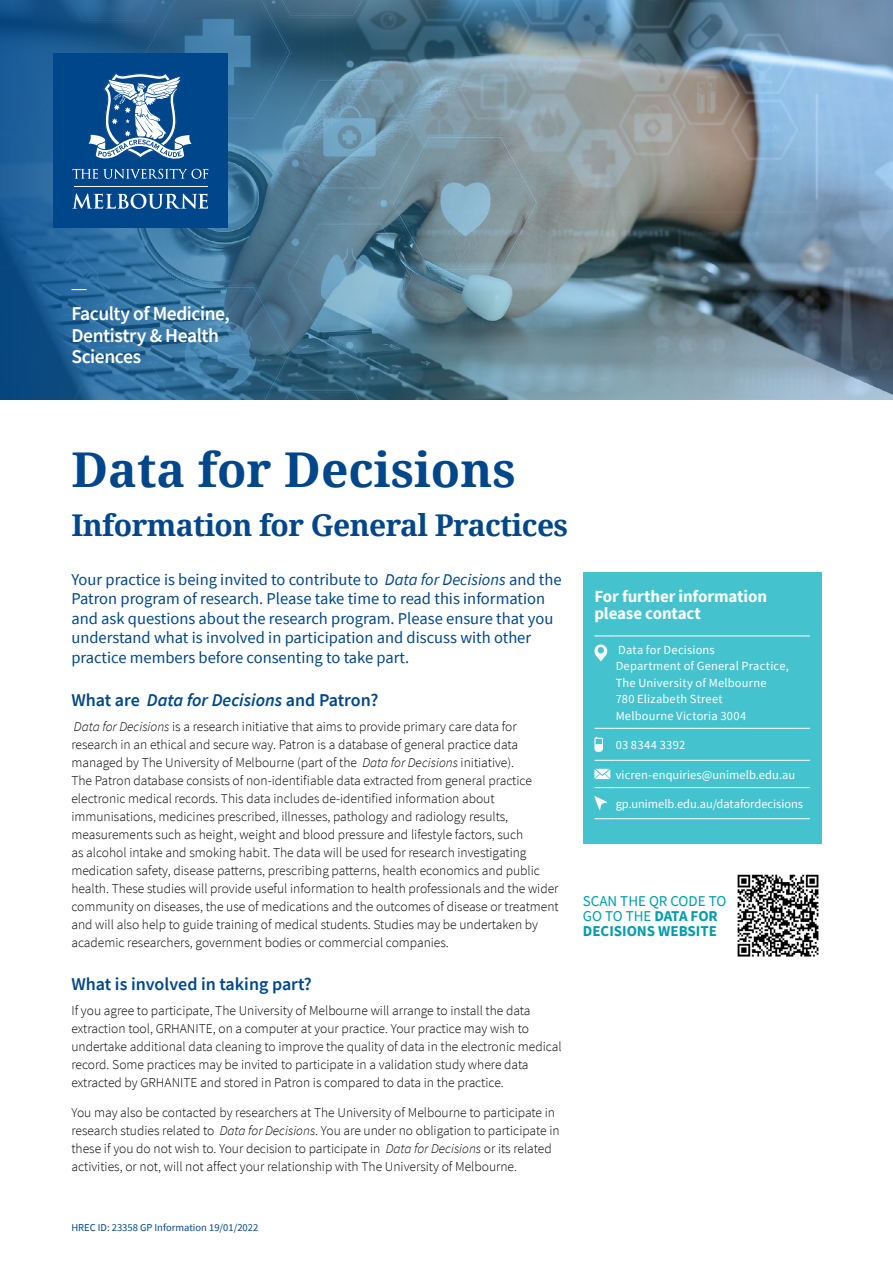
<style>
.page{position:relative;width:893px;height:1263px;background:#fff}
.page>*{position:absolute;margin:0;border:0;box-sizing:border-box;transform-origin:0 0}
.t1{font:700 48px "Noto Serif";color:#00468b}
.t2{font:700 30px "Noto Serif";letter-spacing:-.02em;color:#00468b}
.Identifier{font:600 19.5px/21.1px "Source Sans Pro";letter-spacing:-.025em;color:#fff}
.t3{font:600 18px "Source Sans Pro";color:#00468b}
.UoM_CG_2022_-_body_w{font:700 16.95px/17.2px "Source Sans Pro";letter-spacing:-.01em;color:#fff}
.t4{font:16.5px/19.5px "Source Sans Pro";color:#00468b}
.t5{font:700 15px/15px "Source Sans Pro";color:#009cae}
.t6{font:300 13.5px/18px "Source Sans Pro";color:#000}
.t7{font:12.45px/16.5px "Source Sans Pro";letter-spacing:.015em;color:#fff}
.t8{font:12.45px "Source Sans Pro";letter-spacing:-.005em;color:#fff}
.t9{font:10.5px "Source Sans Pro";color:#00468b}
.s1{font-style:italic}
.s2{font-weight:400}
</style>
<div class="page">
<img style="left:821px;top:0;width:72px;height:399px">
<img style="left:0;top:0;width:821px;height:399px">
<div style="left:53px;top:53px;width:174px;height:174px;background:#00468b"></div>
<svg style="left:72px;top:169px;width:136px;height:10px"></svg>
<hr style="left:74px;top:186px;width:134px;height:1px;background:#fff">
<svg style="left:72px;top:193px;width:136px;height:16px"></svg>
<svg style="left:88px;top:72px;width:104px;height:87px"></svg>
<svg style="left:71px;top:289px;width:16px;height:1px"></svg>
<div style="left:583px;top:572px;width:238px;height:271px;background:#44c3cf"></div>
<svg style="left:594px;top:635px;width:22px;height:1px"></svg>
<hr style="left:616px;top:635px;width:194px;height:1px;background:#fff">
<svg style="left:594px;top:728px;width:22px;height:1px"></svg>
<hr style="left:616px;top:728px;width:194px;height:1px;background:#fff">
<svg style="left:594px;top:760px;width:22px;height:1px"></svg>
<hr style="left:616px;top:760px;width:194px;height:1px;background:#fff">
<svg style="left:594px;top:787px;width:22px;height:1px"></svg>
<hr style="left:616px;top:787px;width:194px;height:1px;background:#fff">
<svg style="left:594px;top:818px;width:22px;height:1px"></svg>
<hr style="left:616px;top:818px;width:194px;height:1px;background:#fff">
<svg style="left:594px;top:644px;width:13px;height:17px"></svg>
<svg style="left:594px;top:737px;width:9px;height:15px"></svg>
<svg style="left:594px;top:769px;width:16px;height:10px"></svg>
<svg style="left:594px;top:796px;width:13px;height:14px"></svg>
<img style="left:737px;top:874px;width:82px;height:83px">
<p class="Identifier" style="left:71px;top:303px;width:160px">Faculty of Medicine,<br>Dentistry &amp; Health<br>Sciences</p>
<p class="t1" style="left:71px;top:436px;width:446px">Data for Decisions</p>
<p class="t2" style="left:71px;top:504px;width:498px">Information for General Practices</p>
<p class="t4" style="left:71px;top:569px;width:492px">Your practice is being invited to contribute to <span class="s1">Data for Decisions</span> and the Patron program of research. Please take time to read this information and ask questions about the research program. Please ensure that you understand what is involved in participation and discuss with other practice members before consenting to take part.</p>
<p class="t3" style="left:71px;top:688px;width:309px">What are <span class="s1">Data for Decisions</span> and Patron?</p>
<p class="t6" style="left:71px;top:717px;width:489px"><span class="s1">Data for Decisions</span> is a research initiative that aims to provide primary care data for research in an ethical and secure way. Patron is a database of general practice data managed by The University of Melbourne (part of the <span class="s1">Data for Decisions</span> initiative).<br>The Patron database consists of non-identifiable data extracted from general practice electronic medical records. This data includes de-identified information about immunisations, medicines prescribed, illnesses, pathology and radiology results, measurements such as height, weight and blood pressure and lifestyle factors, such<br>as alcohol intake and smoking habit. The data will be used for research investigating medication safety, disease patterns, prescribing patterns, health economics and public health. These studies will provide useful information to health professionals and the wider community on diseases, the use of medications and the outcomes of disease or treatment and will also help to guide training of medical students. Studies may be undertaken by academic researchers, government bodies or commercial companies.</p>
<p class="t3" style="left:71px;top:972px;width:242px">What is involved in taking part?</p>
<p class="t6" style="left:71px;top:1001px;width:492px">If you agree to participate, The University of Melbourne will arrange to install the data extraction tool, GRHANITE, on a computer at your practice. Your practice may wish to undertake additional data cleaning to improve the quality of data in the electronic medical record. Some practices may be invited to participate in a validation study where data extracted by GRHANITE and stored in Patron is compared to data in the practice.</p>
<p class="t6" style="left:71px;top:1104px;width:490px">You may also be contacted by researchers at The University of Melbourne to participate in research studies related to <span class="s1">Data for Decisions</span>. You are under no obligation to participate in these if you do not wish to. Your decision to participate in <span class="s1">Data for Decisions</span> or its related activities, or not, will not affect your relationship with The University of Melbourne.</p>
<p class="UoM_CG_2022_-_body_w" style="left:594px;top:587px;width:174px">For further information please contact</p>
<p class="t7" style="left:616px;top:641px;width:175px">Data for Decisions<br>Department of General Practice,<br>The University of Melbourne<br>780 Elizabeth Street<br>Melbourne Victoria 3004</p>
<p class="t7" style="left:616px;top:736px;width:71px">03 8344 3392</p>
<p class="t7" style="left:616px;top:766px;width:181px">vicren-enquiries@unimelb.edu.au</p>
<p class="t8" style="left:616px;top:796px;width:189px">gp.unimelb.edu.au/datafordecisions</p>
<p class="t5" style="left:583px;top:893px;width:145px"><span class="s2">SCAN THE QR CODE TO<br>GO TO THE</span> DATA FOR<br>DECISIONS WEBSITE</p>
<p class="t9" style="left:71px;top:1221px;width:188px">HREC ID: 23358 GP Information 19/01/2022</p>
</div>
